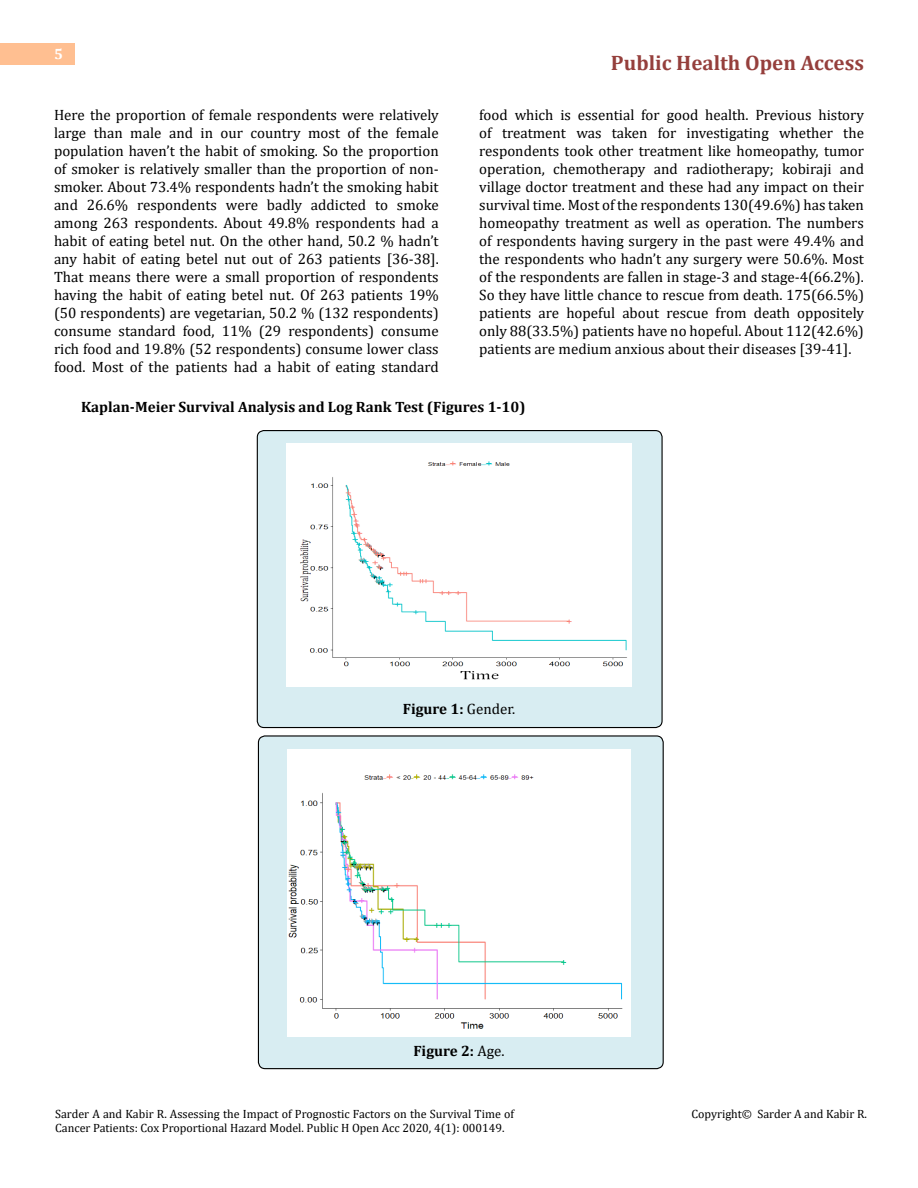
<style>
.page{position:relative;width:918px;height:1188px;background:#fff}
.page>*{position:absolute;margin:0;border:0;box-sizing:border-box;transform-origin:0 0}
.t1{font:700 21px "Cambria";color:#953f3c}
.t2{font:15px/18px "Cambria";color:#010000;text-align:justify}
.t3{font:700 15px "Cambria";color:#010000}
.t4{font:700 15px "Cambria";color:#000}
.t5{font:700 15px "Cambria";color:#fff}
.t6{font:12px/14.4px "Cambria";color:#000}
.s1{font-weight:400}
</style>
<div class="page">
<div style="left:0;top:43px;width:75px;height:21px;background:#ffbf91"></div>
<div style="left:257px;top:431px;width:405px;height:297px;background:#d8edf2;border-radius:7px"></div>
<div style="left:257px;top:430px;width:406px;height:298px;border:1px solid #000;border-radius:7px"></div>
<div style="left:258px;top:736px;width:405px;height:333px;background:#d8edf2;border-radius:7px"></div>
<div style="left:258px;top:735px;width:406px;height:334px;border:1px solid #000;border-radius:7px"></div>
<div style="left:287px;top:444px;width:344px;height:243px;background:#fff"></div>
<div style="left:287px;top:750px;width:344px;height:287px;background:#fff"></div>
<p class="t5" style="left:54px;top:44px;width:10px">5</p>
<h1 class="t1" style="left:611px;top:48px;width:255px">Public Health Open Access</h1>
<p class="t2" style="left:54px;top:105px;width:386px">Here the proportion of female respondents were relatively large than male and in our country most of the female population haven’t the habit of smoking. So the proportion of smoker is relatively smaller than the proportion of non&shy;smoker. About 73.4% respondents hadn’t the smoking habit and 26.6% respondents were badly addicted to smoke among 263 respondents. About 49.8% respondents had a habit of eating betel nut. On the other hand, 50.2 % hadn’t any habit of eating betel nut out of 263 patients [36-38].<br>That means there were a small proportion of respondents having the habit of eating betel nut. Of 263 patients 19% (50 respondents) are vegetarian, 50.2 % (132 respondents) consume standard food, 11% (29 respondents) consume rich food and 19.8% (52 respondents) consume lower class food. Most of the patients had a habit of eating standard</p>
<p class="t2" style="left:479px;top:105px;width:386px">food which is essential for good health. Previous history of treatment was taken for investigating whether the respondents took other treatment like homeopathy, tumor operation, chemotherapy and radiotherapy; kobiraji and village doctor treatment and these had any impact on their survival time. Most of the respondents 130(49.6%) has taken homeopathy treatment as well as operation. The numbers of respondents having surgery in the past were 49.4% and the respondents who hadn’t any surgery were 50.6%. Most of the respondents are fallen in stage-3 and stage-4(66.2%).<br>So they have little chance to rescue from death. 175(66.5%) patients are hopeful about rescue from death oppositely only 88(33.5%) patients have no hopeful. About 112(42.6%) patients are medium anxious about their diseases [39-41].</p>
<p class="t3" style="left:81px;top:396px;width:446px">Kaplan-Meier Survival Analysis and Log Rank Test (Figures 1-10)</p>
<p class="t4" style="left:403px;top:698px;width:114px">Figure 1: <span class="s1">Gender.</span></p>
<p class="t4" style="left:413px;top:1040px;width:93px">Figure 2: <span class="s1">Age.</span></p>
<p class="t6" style="left:55px;top:1106px;width:460px">Sarder A and Kabir R. Assessing the Impact of Prognostic Factors on the Survival Time of<br>Cancer Patients: Cox Proportional Hazard Model. Public H Open Acc 2020, 4(1): 000149.</p>
<p class="t6" style="left:692px;top:1106px;width:177px">Copyright© Sarder A and Kabir R.</p>
</div>
